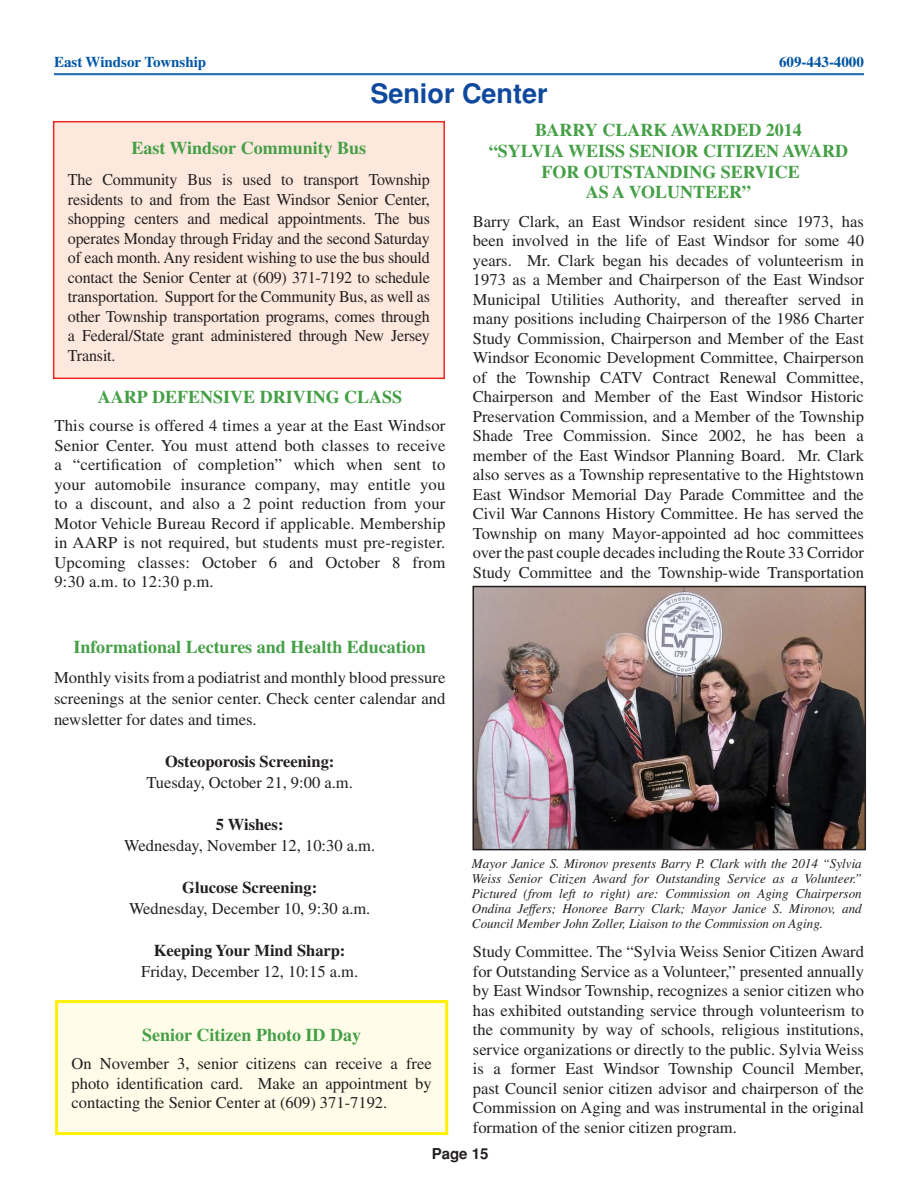
<style>
.page{position:relative;width:918px;height:1188px;background:#fff}
.page>*{position:absolute;margin:0;border:0;box-sizing:border-box;transform-origin:0 0}
.t1{font:700 27px "Helvetica";color:#0f499d}
.t2{font:700 18px/20.7px "Times";color:#449f46;text-align:center}
.t3{font:16.5px/19.5px "Times";color:#231f20;text-align:justify}
.t4{font:700 16.5px "Times";color:#231f20}
.t5{font:700 15px "Times";color:#0155a5}
.t6{font:700 15px "Helvetica";color:#231f20}
.t7{font:italic 13.5px/15px "Times";color:#231f20;text-align:justify}
</style>
<div class="page">
<hr style="left:54px;top:73px;width:810px;height:1px;background:#0155a5">
<hr style="left:54px;top:74px;width:810px;height:1px;background:#0155a5">
<div style="left:54px;top:122px;width:390px;height:256px;background:#fde8dd"></div>
<div style="left:53px;top:121px;width:392px;height:258px;border:2px solid #ea2924"></div>
<div style="left:57px;top:1002px;width:390px;height:132px;background:#fffde9"></div>
<div style="left:55px;top:1000px;width:393px;height:135px;border:3px solid #fff101"></div>
<img style="left:475px;top:589px;width:388px;height:258px">
<div style="left:472px;top:586px;width:394px;height:264px;border:2px solid #231f20"></div>
<p class="t5" style="left:54px;top:53px;width:154px">East Windsor Township</p>
<p class="t5" style="left:779px;top:53px;width:86px">609-443-4000</p>
<h1 class="t1" style="left:370px;top:78px;width:179px">Senior Center</h1>
<p class="t2" style="left:132px;top:137px;width:236px">East Windsor Community Bus</p>
<p class="t3" style="left:68px;top:170px;width:364px">The Community Bus is used to transport Township residents to and from the East Windsor Senior Center, shopping centers and medical appointments. The bus operates Monday through Friday and the second Saturday of each month. Any resident wishing to use the bus should contact the Senior Center at (609) 371-7192 to schedule transportation. Support for the Community Bus, as well as other Township transportation programs, comes through a Federal/State grant administered through New Jersey Transit.</p>
<p class="t2" style="left:98px;top:386px;width:14px">AARP</p>
<p class="t2" style="left:152px;top:386px;width:252px">Defensive Driving Class</p>
<p class="t3" style="left:54px;top:416px;width:393px">This course is offered 4 times a year at the East Windsor Senior Center. You must attend both classes to receive a “certification of completion” which when sent to your automobile insurance company, may entitle you to a discount, and also a 2 point reduction from your Motor Vehicle Bureau Record if applicable. Membership in AARP is not required, but students must pre-register.<br>Upcoming classes: October 6 and October 8 from 9:30 a.m. to 12:30 p.m.</p>
<p class="t2" style="left:74px;top:637px;width:354px">Informational Lectures and Health Education</p>
<p class="t3" style="left:54px;top:667px;width:393px;line-height:21px">Monthly visits from a podiatrist and monthly blood pressure screenings at the senior center. Check center calendar and newsletter for dates and times.</p>
<p class="t4" style="left:165px;top:752px;width:171px">Osteoporosis Screening:</p>
<p class="t3" style="left:147px;top:773px;width:208px">Tuesday, October 21, 9:00 a.m.</p>
<p class="t4" style="left:216px;top:815px;width:69px">5 Wishes:</p>
<p class="t3" style="left:124px;top:836px;width:252px">Wednesday, November 12, 10:30 a.m.</p>
<p class="t4" style="left:182px;top:878px;width:136px">Glucose Screening:</p>
<p class="t3" style="left:129px;top:899px;width:243px">Wednesday, December 10, 9:30 a.m.</p>
<p class="t4" style="left:154px;top:941px;width:193px">Keeping Your Mind Sharp:</p>
<p class="t3" style="left:141px;top:962px;width:219px">Friday, December 12, 10:15 a.m.</p>
<p class="t2" style="left:142px;top:1024px;width:220px">Senior Citizen Photo ID Day</p>
<p class="t3" style="left:72px;top:1054px;width:362px">On November 3, senior citizens can receive a free photo identification card. Make an appointment by contacting the Senior Center at (609) 371-7192.</p>
<p class="t2" style="left:489px;top:119px;width:361px">Barry Clark Awarded 2014<br>“Sylvia Weiss Senior Citizen Award for Outstanding Service<br>as a Volunteer”</p>
<p class="t3" style="left:473px;top:211px;width:393px">Barry Clark, an East Windsor resident since 1973, has been involved in the life of East Windsor for some 40 years. Mr. Clark began his decades of volunteerism in 1973 as a Member and Chairperson of the East Windsor Municipal Utilities Authority, and thereafter served in many positions including Chairperson of the 1986 Charter Study Commission, Chairperson and Member of the East Windsor Economic Development Committee, Chairperson of the Township CATV Contract Renewal Committee, Chairperson and Member of the East Windsor Historic Preservation Commission, and a Member of the Township Shade Tree Commission. Since 2002, he has been a member of the East Windsor Planning Board. Mr. Clark also serves as a Township representative to the Hightstown East Windsor Memorial Day Parade Committee and the Civil War Cannons History Committee. He has served the Township on many Mayor-appointed ad hoc committees over the past couple decades including the Route 33 Corridor Study Committee and the Township-wide Transportation</p>
<p class="t7" style="left:472px;top:856px;width:391px">Mayor Janice S. Mironov presents Barry P. Clark with the 2014 “Sylvia Weiss Senior Citizen Award for Outstanding Service as a Volunteer.” Pictured (from left to right) are: Commission on Aging Chairperson Ondina Jeffers; Honoree Barry Clark; Mayor Janice S. Mironov, and Council Member John Zoller, Liaison to the Commission on Aging.</p>
<p class="t3" style="left:473px;top:942px;width:393px">Study Committee. The “Sylvia Weiss Senior Citizen Award for Outstanding Service as a Volunteer,” presented annually by East Windsor Township, recognizes a senior citizen who has exhibited outstanding service through volunteerism to the community by way of schools, religious institutions, service organizations or directly to the public. Sylvia Weiss is a former East Windsor Township Council Member, past Council senior citizen advisor and chairperson of the Commission on Aging and was instrumental in the original formation of the senior citizen program.</p>
<p class="t6" style="left:432px;top:1145px;width:58px">Page 15</p>
</div>
